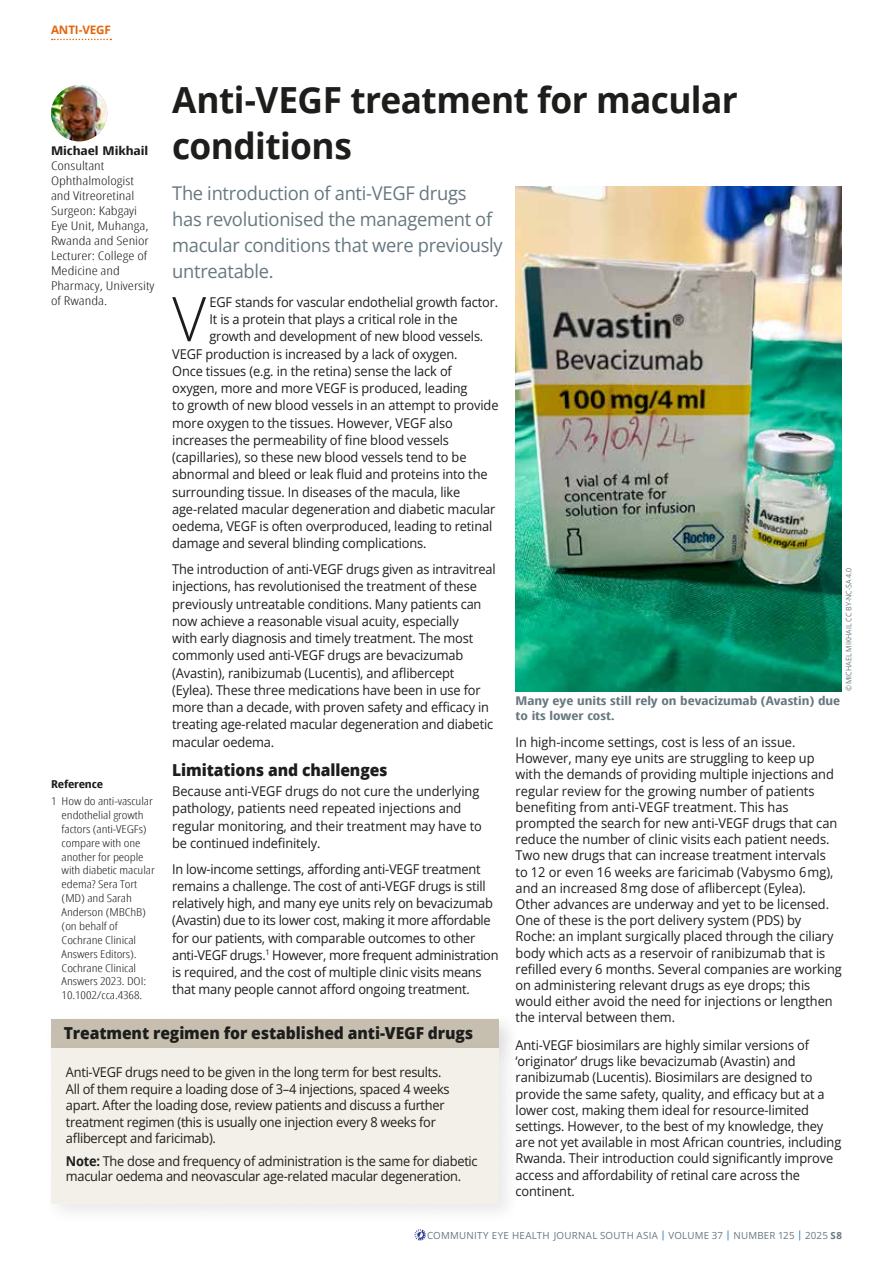
<style>
.page{position:relative;width:893px;height:1263px;background:#fff}
.page>*{position:absolute;margin:0;border:0;box-sizing:border-box;transform-origin:0 0}
.t1{font:300 61.8px "Open Sans";color:#1d1d1b;scale:.95 1}
.t2{font:700 36px/46.5px "Open Sans";letter-spacing:-.015em;color:#1d1d1b}
.t3{font:18.9px/26.1px "Open Sans";letter-spacing:-.015em;color:#66787f}
.t4{font:800 16.5px "Open Sans";letter-spacing:-.005em;color:#1d1d1b;scale:.95 1}
.t5{font:13.5px/16.2px "Open Sans";letter-spacing:-.01em;color:#1d1d1b;scale:.95 1}
.t6{font:300 12px/15px "Open Sans Condensed";color:#1d1d1b;scale:1.3 1}
.t7{font:700 12px/15px "Open Sans Condensed";color:#66787f;scale:1.26 1}
.t8{font:700 12px "Open Sans Condensed";color:#1d1d1b;scale:1.3 1}
.t9{font:700 11.7px "Open Sans";letter-spacing:-.005em;color:#e4650e}
.t10{font:300 10.8px/14px "Open Sans Condensed";letter-spacing:-.005em;color:#1d1d1b;scale:1.27 1}
.t11{font:700 10.8px "Open Sans Condensed";letter-spacing:-.01em;color:#1d1d1b;scale:1.27 1}
.t12{font:9.75px "Open Sans";letter-spacing:.025em;color:#66787f}
.t13{font:7.5px "Open Sans";color:#66787f;scale:.95 1}
.s1{font-weight:700}
.s2{color:#0063af}
</style>
<div class="page">
<svg style="left:414px;top:1229px;width:12px;height:11px"></svg>
<svg style="left:52px;top:39px;width:59px;height:1px"></svg>
<img style="left:51px;top:85px;width:56px;height:56px;border-radius:28px">
<img style="left:516px;top:186px;width:326px;height:505px">
<div style="left:51px;top:1019px;width:448px;height:29px;background:#c6beaf"></div>
<div style="left:43px;top:1040px;width:477px;height:185px;background:#1d1d1b;opacity:.1"></div>
<div style="left:51px;top:1048px;width:448px;height:155px;background:#f3f0e9"></div>
<p class="t9" style="left:51px;top:22px;width:62px">ANTI-VEGF</p>
<h2 class="t2" style="left:172px;top:75px;width:567px">Anti-VEGF treatment for macular conditions</h2>
<h3 class="t3" style="left:172px;top:180px;width:332px">The introduction of anti-VEGF drugs<br>has revolutionised the management of macular conditions that were previously untreatable.</h3>
<p class="t8" style="left:51px;top:143px;width:76px">Michael Mikhail</p>
<p class="t6" style="left:51px;top:158px;width:81px">Consultant<br>Ophthalmologist and Vitreoretinal<br>Surgeon: Kabgayi<br>Eye Unit, Muhanga,<br>Rwanda and Senior<br>Lecturer: College of<br>Medicine and<br>Pharmacy, University of Rwanda.</p>
<h1 class="t1" style="left:172px;top:276px;width:37px">V</h1>
<p class="t5" style="left:209px;top:293px;width:305px">EGF stands for vascular endothelial growth factor.</p>
<p class="t5" style="left:209px;top:311px;width:263px">It is a protein that plays a critical role in the</p>
<p class="t5" style="left:209px;top:328px;width:290px">growth and development of new blood vessels.</p>
<p class="t5" style="left:172px;top:345px;width:302px">VEGF production is increased by a lack of oxygen.</p>
<p class="t5" style="left:172px;top:362px;width:296px">Once tissues (e.g. in the retina) sense the lack of</p>
<p class="t5" style="left:172px;top:380px;width:312px">oxygen, more and more VEGF is produced, leading</p>
<p class="t5" style="left:172px;top:397px;width:345px">to growth of new blood vessels in an attempt to provide</p>
<p class="t5" style="left:172px;top:414px;width:297px">more oxygen to the tissues. However, VEGF also</p>
<p class="t5" style="left:172px;top:431px;width:293px">increases the permeability of fine blood vessels</p>
<p class="t5" style="left:172px;top:449px;width:311px">(capillaries), so these new blood vessels tend to be</p>
<p class="t5" style="left:172px;top:466px;width:333px">abnormal and bleed or leak fluid and proteins into the</p>
<p class="t5" style="left:172px;top:483px;width:305px">surrounding tissue. In diseases of the macula, like</p>
<p class="t5" style="left:172px;top:500px;width:342px">age-related macular degeneration and diabetic macular</p>
<p class="t5" style="left:172px;top:518px;width:338px">oedema, VEGF is often overproduced, leading to retinal</p>
<p class="t5" style="left:172px;top:535px;width:269px">damage and several blinding complications.</p>
<p class="t5" style="left:172px;top:560px;width:342px;line-height:17.2px">The introduction of anti-VEGF drugs given as intravitreal injections, has revolutionised the treatment of these previously untreatable conditions. Many patients can now achieve a reasonable visual acuity, especially<br>with early diagnosis and timely treatment. The most commonly used anti-VEGF drugs are bevacizumab (Avastin), ranibizumab (Lucentis), and aflibercept (Eylea). These three medications have been in use for more than a decade, with proven safety and efficacy in treating age-related macular degeneration and diabetic macular oedema.</p>
<p class="t4" style="left:172px;top:757px;width:228px">Limitations and challenges</p>
<p class="t5" style="left:172px;top:782px;width:328px;line-height:17.2px">Because anti-VEGF drugs do not cure the underlying pathology, patients need repeated injections and regular monitoring, and their treatment may have to be continued indefinitely.</p>
<p class="t5" style="left:172px;top:860px;width:345px;line-height:17.2px">In low-income settings, affording anti-VEGF treatment remains a challenge. The cost of anti-VEGF drugs is still relatively high, and many eye units rely on bevacizumab (Avastin) due to its lower cost, making it more affordable for our patients, with comparable outcomes to other anti-VEGF drugs.<sup>1</sup> However, more frequent administration is required, and the cost of multiple clinic visits means that many people cannot afford ongoing treatment.</p>
<p class="t13" style="left:843px;top:691px;width:131px;rotate:-90deg">© MICHAEL MIKHAIL CC BY-NC-SA 4.0</p>
<p class="t7" style="left:516px;top:692px;width:259px">Many eye units still rely on bevacizumab (Avastin) due to its lower cost.</p>
<p class="t5" style="left:516px;top:733px;width:345px">In high-income settings, cost is less of an issue.<br>However, many eye units are struggling to keep up with the demands of providing multiple injections and regular review for the growing number of patients benefiting from anti-VEGF treatment. This has prompted the search for new anti-VEGF drugs that can reduce the number of clinic visits each patient needs.<br>Two new drugs that can increase treatment intervals<br>to 12 or even 16 weeks are faricimab (Vabysmo 6 mg), and an increased 8 mg dose of aflibercept (Eylea).<br>Other advances are underway and yet to be licensed.<br>One of these is the port delivery system (PDS) by Roche: an implant surgically placed through the ciliary body which acts as a reservoir of ranibizumab that is refilled every 6 months. Several companies are working on administering relevant drugs as eye drops; this would either avoid the need for injections or lengthen the interval between them.</p>
<p class="t5" style="left:516px;top:1037px;width:344px">Anti-VEGF biosimilars are highly similar versions of ‘originator’ drugs like bevacizumab (Avastin) and ranibizumab (Lucentis). Biosimilars are designed to provide the same safety, quality, and efficacy but at a lower cost, making them ideal for resource-limited settings. However, to the best of my knowledge, they are not yet available in most African countries, including Rwanda. Their introduction could significantly improve access and affordability of retinal care across the continent.</p>
<p class="t11" style="left:51px;top:776px;width:43px">Reference</p>
<p class="t10" style="left:62px;top:794px;width:75px;text-indent:-11px">1 How do anti-vascular endothelial growth factors (anti-VEGFs) compare with one another for people with diabetic macular edema? Sera Tort (MD) and Sarah<br>Anderson (MBChB) (on behalf of<br>Cochrane Clinical<br>Answers Editors).<br>Cochrane Clinical<br>Answers 2023. DOI:<br>10.1002/cca.4368.</p>
<p class="t4" style="left:64px;top:1020px;width:433px">Treatment regimen for established anti-VEGF drugs</p>
<p class="t5" style="left:66px;top:1063px;width:405px">Anti-VEGF drugs need to be given in the long term for best results.<br>All of them require a loading dose of 3–4 injections, spaced 4 weeks apart. After the loading dose, review patients and discuss a further treatment regimen (this is usually one injection every 8 weeks for aflibercept and faricimab).</p>
<p class="t5" style="left:66px;top:1153px;width:435px;line-height:15px"><span class="s1">Note:</span> The dose and frequency of administration is the same for diabetic macular oedema and neovascular age-related macular degeneration.</p>
<p class="t12" style="left:427px;top:1228px;width:416px">COMMUNITY EYE HEALTH JOURNAL SOUTH ASIA <span class="s2">|</span> VOLUME 37 <span class="s2">|</span> NUMBER 125 <span class="s2">|</span> 2025 <span class="s1">S8</span></p>
</div>
